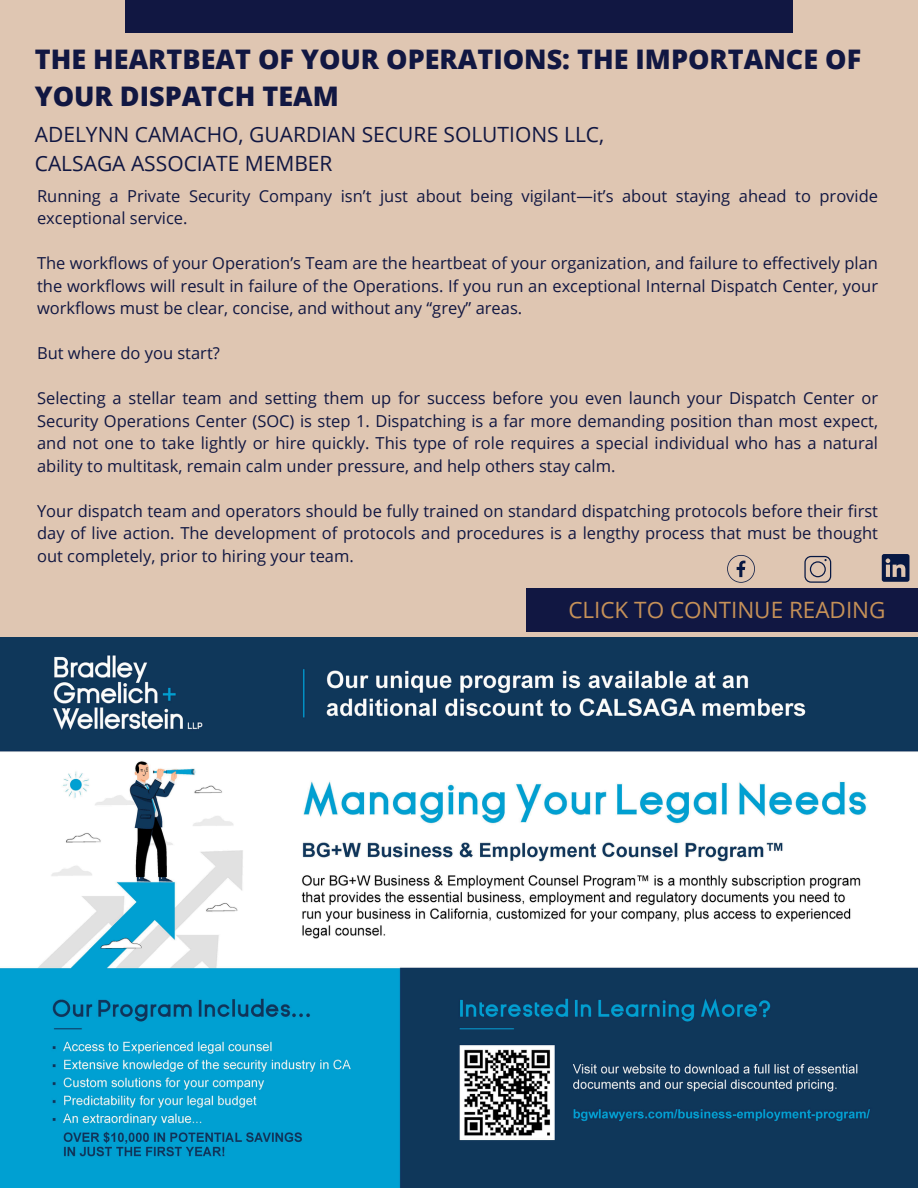
<style>
.page{position:relative;width:918px;height:1188px;background:#dfc6b2}
.page>*{position:absolute;margin:0;border:0;box-sizing:border-box;transform-origin:0 0}
.t1{font:800 27px/37.2px "Open Sans";color:#111742}
.t2{font:22.5px "Open Sans";color:#c69158}
.t3{font:21px/29.2px "Open Sans";color:#111742}
.t4{font:16.5px/22.5px "Open Sans";color:#111742;text-align:justify}
</style>
<div class="page">
<div style="left:125px;top:0;width:668px;height:33px;background:#111742"></div>
<img style="left:0;top:638px;width:918px;height:550px">
<div style="left:527px;top:588px;width:391px;height:44px;background:#111742"></div>
<svg style="left:804px;top:556px;width:27px;height:27px"></svg>
<svg style="left:727px;top:555px;width:28px;height:28px"></svg>
<svg style="left:882px;top:554px;width:28px;height:28px"></svg>
<h2 class="t1" style="left:35px;top:40px;width:828px">THE HEARTBEAT OF YOUR OPERATIONS: THE IMPORTANCE OF<br>YOUR DISPATCH TEAM</h2>
<h1 class="t3" style="left:35px;top:119px;width:571px">ADELYNN CAMACHO, GUARDIAN SECURE SOLUTIONS LLC,<br>CALSAGA ASSOCIATE MEMBER</h1>
<p class="t4" style="left:37px;top:184px;width:843px">Running a Private Security Company isn’t just about being vigilant—it’s about staying ahead to provide exceptional service.</p>
<p class="t4" style="left:37px;top:252px;width:843px">The workflows of your Operation’s Team are the heartbeat of your organization, and failure to effectively plan the workflows will result in failure of the Operations. If you run an exceptional Internal Dispatch Center, your workflows must be clear, concise, and without any “grey” areas.</p>
<p class="t4" style="left:37px;top:342px;width:184px">But where do you start?</p>
<p class="t4" style="left:37px;top:387px;width:843px">Selecting a stellar team and setting them up for success before you even launch your Dispatch Center or Security Operations Center (SOC) is step 1. Dispatching is a far more demanding position than most expect, and not one to take lightly or hire quickly. This type of role requires a special individual who has a natural ability to multitask, remain calm under pressure, and help others stay calm.</p>
<p class="t4" style="left:37px;top:499px;width:843px">Your dispatch team and operators should be fully trained on standard dispatching protocols before their first day of live action. The development of protocols and procedures is a lengthy process that must be thought out completely, prior to hiring your team.</p>
<p class="t2" style="left:568px;top:594px;width:319px">CLICK TO CONTINUE READING</p>
</div>
